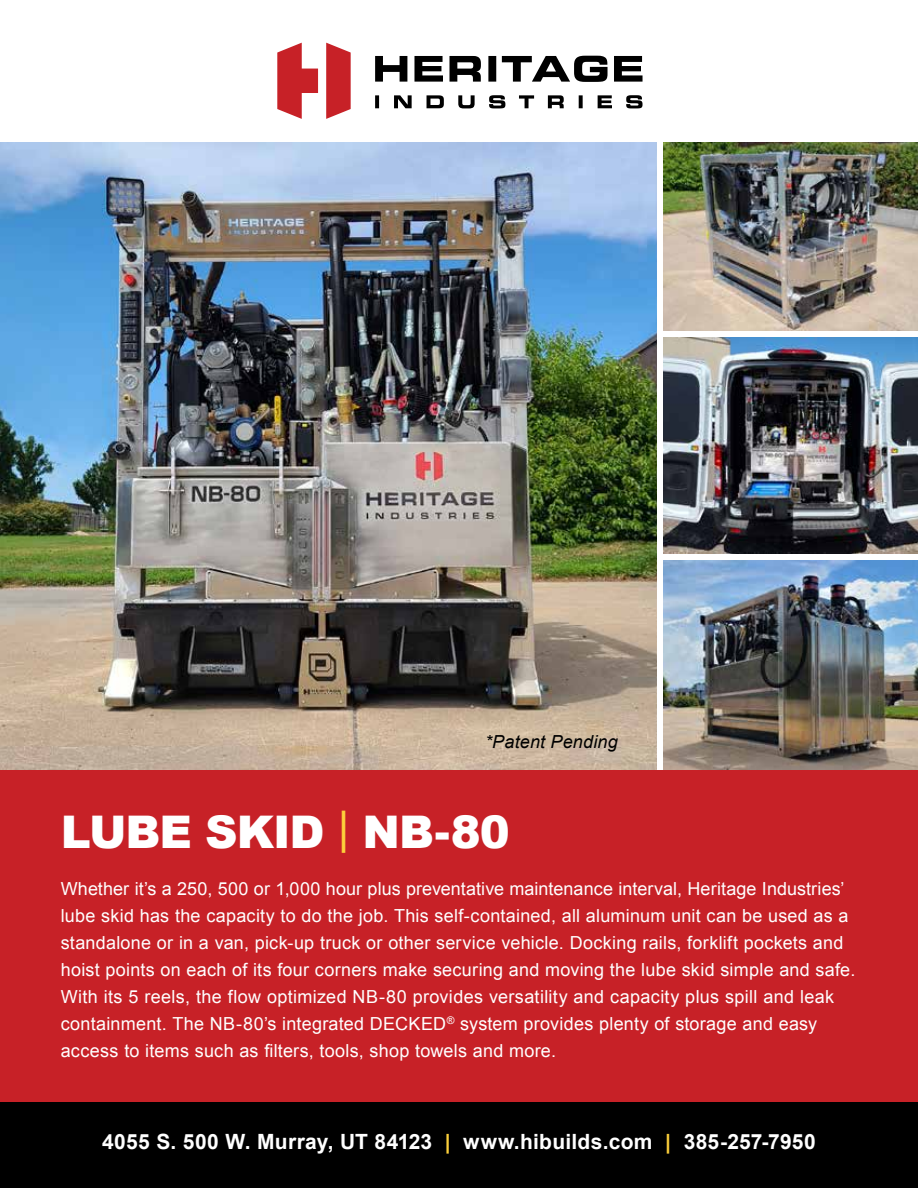
<style>
.page{position:relative;width:918px;height:1188px;background:#fff}
.page>*{position:absolute;margin:0;border:0;box-sizing:border-box;transform-origin:0 0}
.t1{font:900 45px "Arial";letter-spacing:-.02em;color:#fff}
.t2{font:700 21px "Arial";letter-spacing:.015em;color:#fff}
.t3{font:18px/27px "Arial";letter-spacing:.015em;color:#fff}
.t4{font:italic 18px "Arial";letter-spacing:.01em;color:#000}
.s1{font-weight:400;color:#fdd03b}
.s2{color:#fdd03b}
</style>
<div class="page">
<img style="left:663px;top:560px;width:255px;height:210px">
<img style="left:663px;top:337px;width:255px;height:216px">
<img style="left:663px;top:143px;width:255px;height:188px">
<svg style="left:277px;top:43px;width:74px;height:76px"></svg>
<svg style="left:375px;top:56px;width:268px;height:26px"></svg>
<svg style="left:375px;top:95px;width:268px;height:13px"></svg>
<img style="left:0;top:143px;width:656px;height:627px">
<div style="left:0;top:1102px;width:918px;height:86px;background:#000"></div>
<div style="left:0;top:770px;width:918px;height:332px;background:#c72127"></div>
<p class="t4" style="left:485px;top:730px;width:134px">*Patent Pending</p>
<h1 class="t1" style="left:61px;top:799px;width:451px">LUBE SKID <span class="s1">|</span> NB-80</h1>
<p class="t3" style="left:61px;top:875px;width:796px">Whether it’s a 250, 500 or 1,000 hour plus preventative maintenance interval, Heritage Industries’ lube skid has the capacity to do the job. This self-contained, all aluminum unit can be used as a standalone or in a van, pick-up truck or other service vehicle. Docking rails, forklift pockets and hoist points on each of its four corners make securing and moving the lube skid simple and safe.<br>With its 5 reels, the flow optimized NB-80 provides versatility and capacity plus spill and leak containment. The NB-80’s integrated DECKED<sup>®</sup> system provides plenty of storage and easy access to items such as filters, tools, shop towels and more.</p>
<p class="t2" style="left:102px;top:1128px;width:715px">4055 S. 500 W. Murray, UT 84123 <span class="s2">|</span> www.hibuilds.com <span class="s2">|</span> 385-257-7950</p>
</div>
